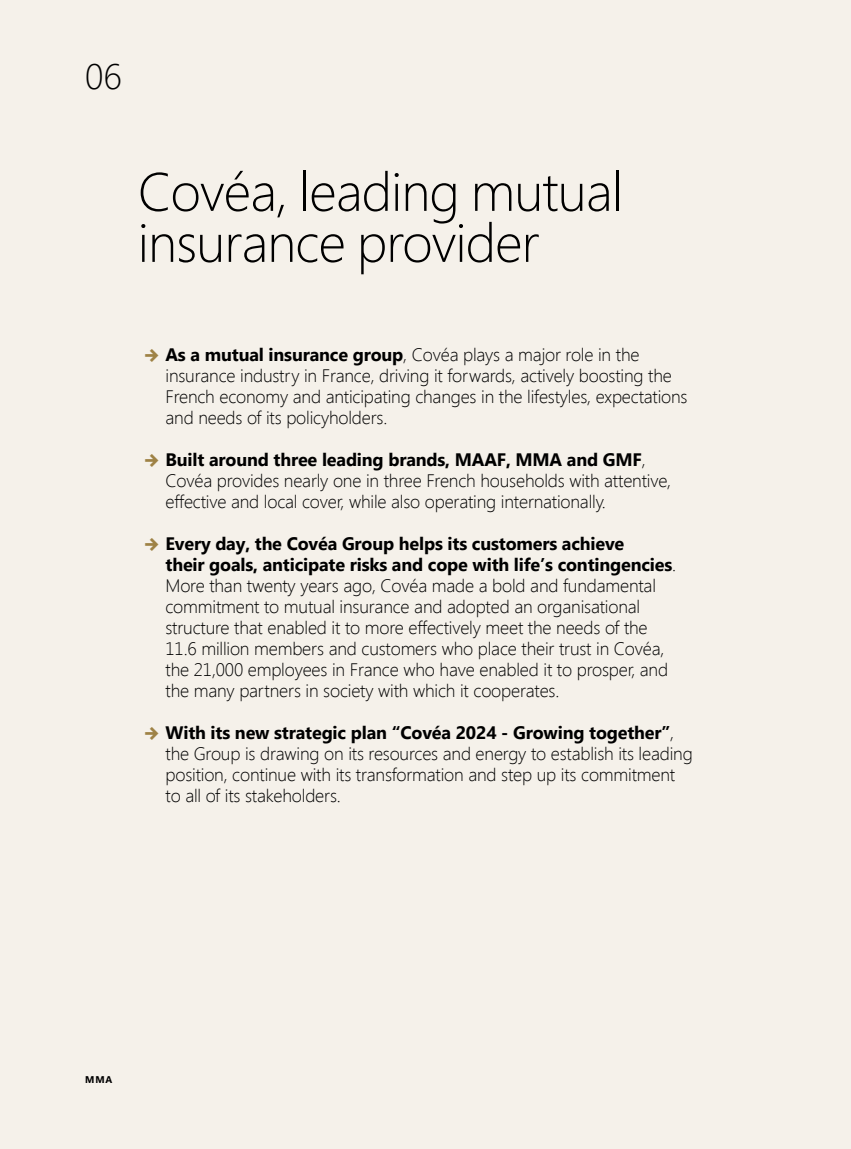
<style>
.page{position:relative;width:851px;height:1149px;background:#fff}
.page>*{position:absolute;margin:0;border:0;box-sizing:border-box;transform-origin:0 0}
.t1{font:300 54px/51px "Segoe Pro Display";letter-spacing:-.01em;color:#000}
.t2{font:300 36px "Segoe Pro Display";color:#000}
.t3{font:300 18px/21px "Segoe UI";letter-spacing:-.01em;color:#000}
.t4{font:700 9.75px "Segoe Pro Display";color:#000}
.s1{font-family:"Flesh Plain";font-weight:400;color:#9e8245}
.s2{font-weight:700}
</style>
<div class="page">
<div style="left:0;top:0;width:850px;height:1148px;background:#f5f1ea"></div>
<h2 class="t2" style="left:85px;top:52px;width:38px">06</h2>
<h1 class="t1" style="left:138px;top:165px;width:486px">Covéa, leading mutual insurance provider</h1>
<p class="t3" style="left:165px;top:343px;width:523px;text-indent:-22px"><span class="s1">W</span> <span class="s2">As a mutual insurance group</span>, Covéa plays a major role in the insurance industry in France, driving it forwards, actively boosting the French economy and anticipating changes in the lifestyles, expectations and needs of its policyholders.</p>
<p class="t3" style="left:165px;top:448px;width:507px;text-indent:-22px"><span class="s1">W</span> <span class="s2">Built around three leading brands, MAAF, MMA and GMF</span>,<br>Covéa provides nearly one in three French households with attentive, effective and local cover, while also operating internationally.</p>
<p class="t3" style="left:165px;top:532px;width:512px;text-indent:-22px"><span class="s1">W</span> <span class="s2">Every day, the Covéa Group helps its customers achieve<br>their goals, anticipate risks and cope with life’s contingencies</span>.<br>More than twenty years ago, Covéa made a bold and fundamental commitment to mutual insurance and adopted an organisational structure that enabled it to more effectively meet the needs of the 11.6 million members and customers who place their trust in Covéa, the 21,000 employees in France who have enabled it to prosper, and the many partners in society with which it cooperates.</p>
<p class="t3" style="left:165px;top:721px;width:528px;text-indent:-22px"><span class="s1">W</span> <span class="s2">With its new strategic plan “Covéa 2024 - Growing together”</span>, the Group is drawing on its resources and energy to establish its leading position, continue with its transformation and step up its commitment to all of its stakeholders.</p>
<p class="t4" style="left:85px;top:1072px;width:29px">MMA</p>
</div>
